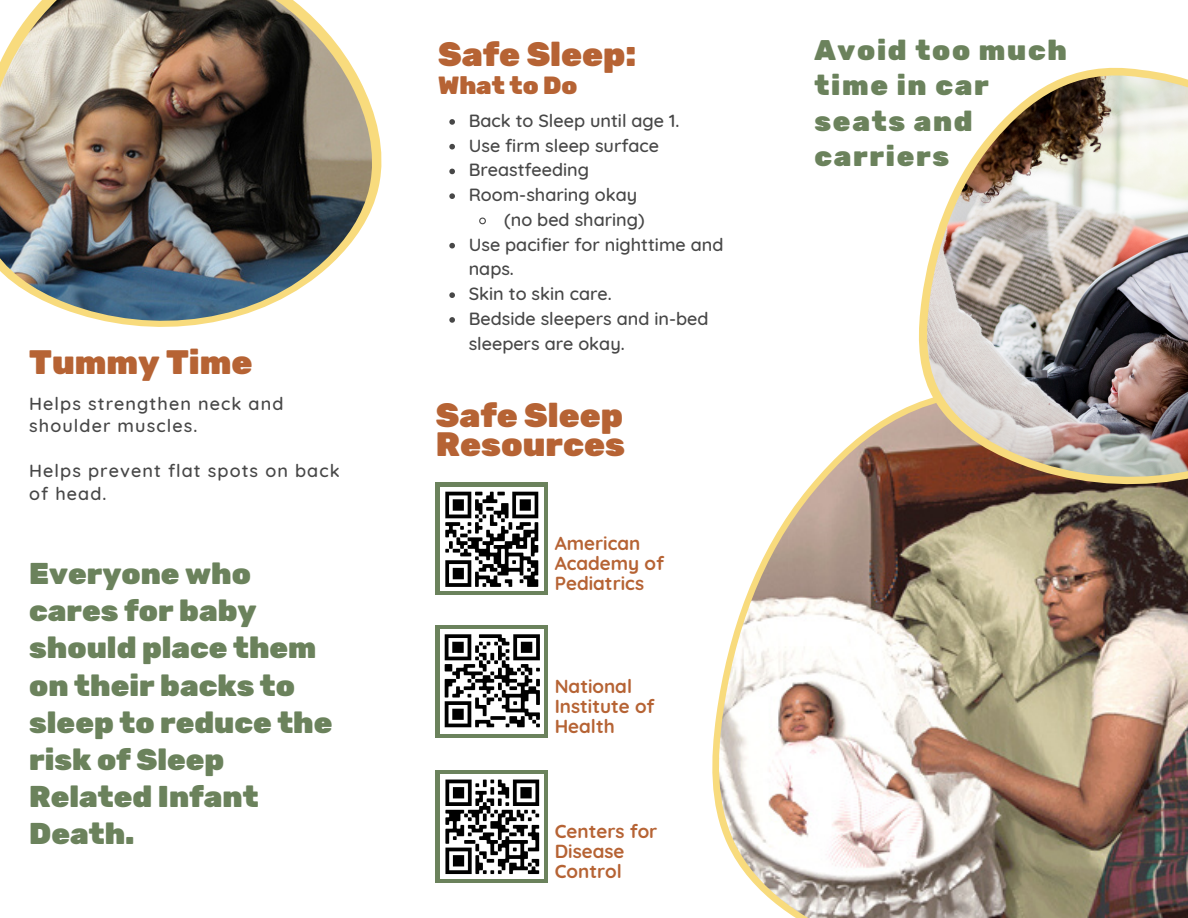
<style>
.page{position:relative;width:1188px;height:918px;background:#fff}
.page>*{position:absolute;margin:0;border:0;box-sizing:border-box;transform-origin:0 0}
.t1{font:900 33.75px/28.2px "Rubik";color:#b66334}
.t2{font:900 30px/37.2px "Rubik";color:#6b825c}
.t3{font:900 28.35px/35.1px "Rubik";letter-spacing:.06em;color:#6b825c}
.t4{font:900 24.75px "Rubik";color:#b66334}
.t5{font:700 18.9px/20px "Quicksand";color:#b66334}
.t6{font:500 18px/24.8px "Quicksand";color:#474747}
.t7{font:500 18px/22.5px "Quicksand";letter-spacing:.06em;color:#474747}
</style>
<div class="page">
<img style="left:0;top:0;width:377px;height:327px">
<img style="left:716px;top:403px;width:472px;height:515px">
<svg style="left:917px;top:67px;width:271px;height:435px"></svg>
<img style="left:925px;top:75px;width:263px;height:402px">
<svg style="left:449px;top:119px;width:6px;height:6px"></svg>
<svg style="left:449px;top:144px;width:6px;height:5px"></svg>
<svg style="left:449px;top:169px;width:6px;height:5px"></svg>
<svg style="left:449px;top:193px;width:6px;height:6px"></svg>
<svg style="left:479px;top:217px;width:7px;height:8px"></svg>
<svg style="left:449px;top:243px;width:6px;height:5px"></svg>
<svg style="left:449px;top:292px;width:6px;height:6px"></svg>
<svg style="left:449px;top:317px;width:6px;height:6px"></svg>
<div style="left:436px;top:483px;width:112px;height:112px;background:#6b825c"></div>
<img style="left:440px;top:487px;width:104px;height:104px">
<div style="left:436px;top:625px;width:112px;height:112px;background:#6b825c"></div>
<img style="left:440px;top:629px;width:104px;height:104px">
<div style="left:436px;top:770px;width:112px;height:112px;background:#6b825c"></div>
<img style="left:440px;top:774px;width:104px;height:104px">
<p class="t1" style="left:29px;top:348px;width:225px">Tummy Time</p>
<p class="t7" style="left:29px;top:392px;width:256px">Helps strengthen neck and shoulder muscles.</p>
<p class="t7" style="left:29px;top:459px;width:312px">Helps prevent flat spots on back of head.</p>
<p class="t2" style="left:29px;top:555px;width:305px">Everyone who cares for baby should place them on their backs to sleep to reduce the risk of Sleep<br>Related Infant<br>Death.</p>
<p class="t1" style="left:438px;top:40px;width:200px">Safe Sleep:</p>
<p class="t4" style="left:438px;top:71px;width:141px">What to Do</p>
<p class="t6" style="left:469px;top:108px;width:212px">Back to Sleep until age 1.</p>
<p class="t6" style="left:469px;top:133px;width:192px">Use firm sleep surface</p>
<p class="t6" style="left:469px;top:157px;width:122px">Breastfeeding</p>
<p class="t6" style="left:469px;top:182px;width:170px">Room-sharing okay</p>
<p class="t6" style="left:504px;top:207px;width:142px">(no bed sharing)</p>
<p class="t6" style="left:469px;top:232px;width:256px">Use pacifier for nighttime and naps.</p>
<p class="t6" style="left:469px;top:281px;width:145px">Skin to skin care.</p>
<p class="t6" style="left:469px;top:306px;width:241px">Bedside sleepers and in-bed sleepers are okay.</p>
<p class="t1" style="left:436px;top:402px;width:191px">Safe Sleep<br>Resources</p>
<p class="t5" style="left:555px;top:533px;width:111px">American<br>Academy of<br>Pediatrics</p>
<p class="t5" style="left:555px;top:676px;width:79px">National</p>
<p class="t5" style="left:555px;top:696px;width:101px">Institute of<br>Health</p>
<p class="t5" style="left:555px;top:821px;width:104px">Centers for<br>Disease</p>
<p class="t5" style="left:555px;top:861px;width:69px">Control</p>
<p class="t3" style="left:815px;top:33px;width:254px">Avoid too much time in car seats and carriers</p>
</div>
